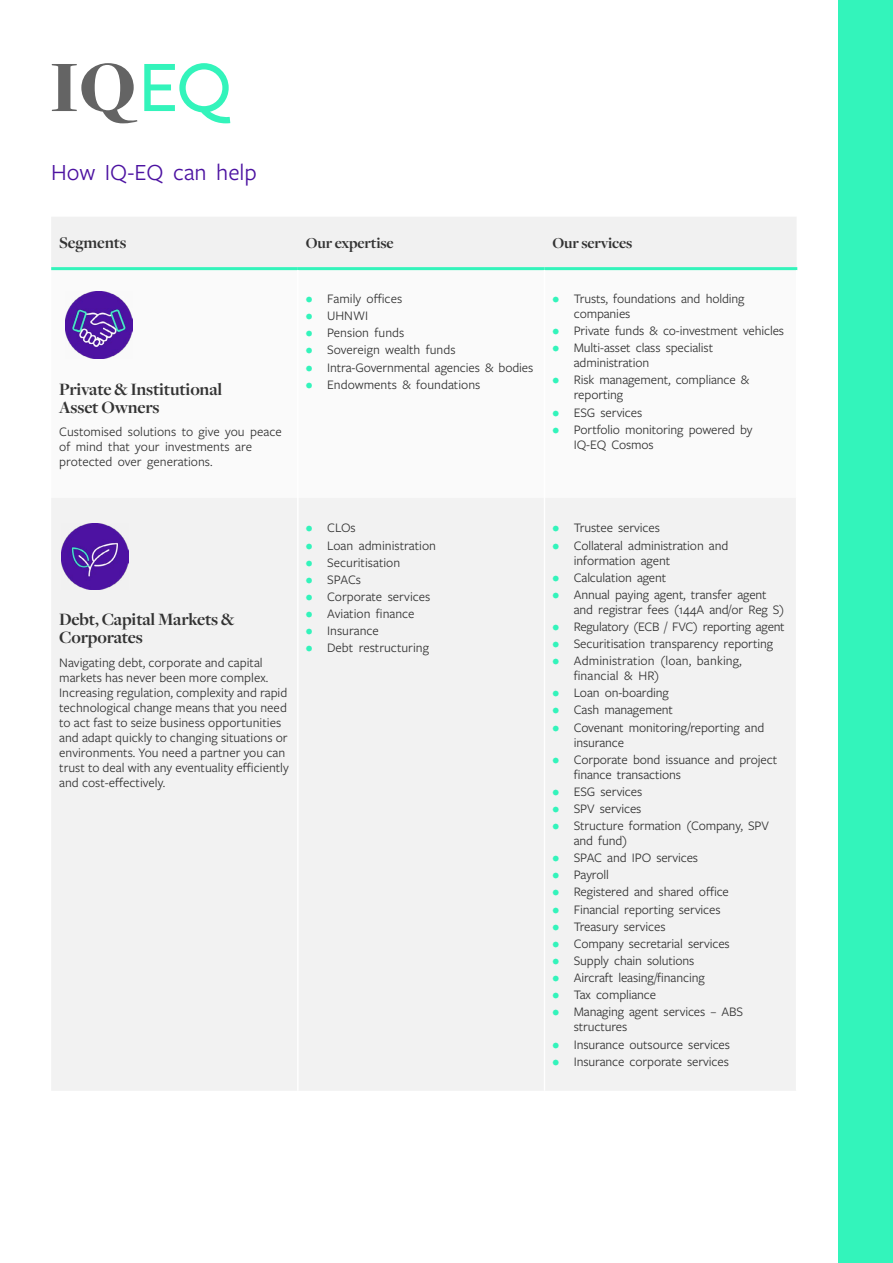
<style>
.page{position:relative;width:893px;height:1263px;background:#fff}
.page>*{position:absolute;margin:0;border:0;box-sizing:border-box;transform-origin:0 0}
.t1{font:24px "Freight Sans Pro";color:#4c12a1}
.t2{font:700 18px/18px "Freight Disp Pro";letter-spacing:-.01em;color:#333}
.t3{font:700 16.95px "Freight Disp Pro";letter-spacing:-.01em;color:#333}
.t4{font:700 15.9px "Freight Disp Pro";letter-spacing:-.01em;color:#333}
.t5{font:13.5px/15px "Freight Sans Pro";letter-spacing:-.01em;color:#333}
.t6{font:13.5px/15px "Freight Sans Pro";letter-spacing:.01em;color:#333}
.s1{font-size:15px;color:#33f4bb}
</style>
<div class="page">
<div style="left:839px;top:0;width:54px;height:1263px;background:#33f4bb"></div>
<svg style="left:52px;top:63px;width:85px;height:60px"></svg>
<svg style="left:144px;top:63px;width:86px;height:60px"></svg>
<div style="left:51px;top:217px;width:745px;height:50px;background:#f1f1f1"></div>
<svg style="left:51px;top:270px;width:745px;height:89px"></svg>
<div style="left:51px;top:498px;width:745px;height:593px;background:#f2f2f2"></div>
<hr style="left:51px;top:267px;width:247px;height:3px;background:#33f4bb">
<hr style="left:298px;top:267px;width:246px;height:3px;background:#33f4bb">
<hr style="left:544px;top:267px;width:253px;height:3px;background:#33f4bb">
<hr style="left:544px;top:270px;width:1px;height:228px;background:#fff">
<hr style="left:544px;top:498px;width:1px;height:593px;background:#fff">
<hr style="left:297px;top:270px;width:2px;height:228px;background:#fff">
<hr style="left:297px;top:498px;width:2px;height:593px;background:#fff">
<img style="left:61px;top:523px;width:67px;height:67px">
<img style="left:66px;top:291px;width:67px;height:67px">
<h1 class="t1" style="left:51px;top:156px;width:207px">How IQ-EQ can help</h1>
<p class="t3" style="left:59px;top:232px;width:69px">Segments</p>
<p class="t4" style="left:306px;top:232px;width:89px">Our expertise</p>
<p class="t4" style="left:552px;top:232px;width:81px">Our services</p>
<h2 class="t2" style="left:59px;top:380px;width:165px">Private &amp; Institutional<br>Asset Owners</h2>
<p class="t5" style="left:59px;top:424px;width:224px">Customised solutions to give you peace of mind that your investments are protected over generations.</p>
<p class="t5" style="left:306px;top:291px;width:98px"><span class="s1">•</span> Family offices</p>
<p class="t5" style="left:306px;top:308px;width:64px"><span class="s1">•</span> UHNWI</p>
<p class="t5" style="left:306px;top:325px;width:100px"><span class="s1">•</span> Pension funds</p>
<p class="t5" style="left:306px;top:342px;width:151px"><span class="s1">•</span> Sovereign wealth funds</p>
<p class="t5" style="left:306px;top:359px;width:229px"><span class="s1">•</span> Intra-Governmental agencies &amp; bodies</p>
<p class="t5" style="left:306px;top:376px;width:176px"><span class="s1">•</span> Endowments &amp; foundations</p>
<p class="t5" style="left:574px;top:291px;width:172px;text-indent:-21px"><span class="s1">•</span> Trusts, foundations and holding companies</p>
<p class="t5" style="left:552px;top:323px;width:233px"><span class="s1">•</span> Private funds &amp; co-investment vehicles</p>
<p class="t5" style="left:574px;top:340px;width:141px;text-indent:-21px"><span class="s1">•</span> Multi-asset class specialist administration</p>
<p class="t5" style="left:574px;top:372px;width:177px;text-indent:-21px"><span class="s1">•</span> Risk management, compliance &amp; reporting</p>
<p class="t5" style="left:552px;top:404px;width:91px"><span class="s1">•</span> ESG services</p>
<p class="t5" style="left:574px;top:421px;width:180px;text-indent:-21px"><span class="s1">•</span> Portfolio monitoring powered by<br>IQ-EQ Cosmos</p>
<h2 class="t2" style="left:59px;top:610px;width:177px">Debt, Capital Markets &amp;<br>Corporates</h2>
<p class="t5" style="left:59px;top:654px;width:231px">Navigating debt, corporate and capital markets has never been more complex.<br>Increasing regulation, complexity and rapid technological change means that you need to act fast to seize business opportunities and adapt quickly to changing situations or environments. You need a partner you can trust to deal with any eventuality efficiently and cost-effectively.</p>
<p class="t5" style="left:306px;top:520px;width:51px"><span class="s1">•</span> CLOs</p>
<p class="t5" style="left:306px;top:537px;width:132px"><span class="s1">•</span> Loan administration</p>
<p class="t5" style="left:306px;top:554px;width:96px"><span class="s1">•</span> Securitisation</p>
<p class="t5" style="left:306px;top:571px;width:57px"><span class="s1">•</span> SPACs</p>
<p class="t5" style="left:306px;top:588px;width:126px"><span class="s1">•</span> Corporate services</p>
<p class="t5" style="left:306px;top:606px;width:110px"><span class="s1">•</span> Aviation finance</p>
<p class="t5" style="left:306px;top:623px;width:75px"><span class="s1">•</span> Insurance</p>
<p class="t5" style="left:306px;top:640px;width:125px"><span class="s1">•</span> Debt restructuring</p>
<p class="t5" style="left:552px;top:520px;width:109px"><span class="s1">•</span> Trustee services</p>
<p class="t5" style="left:574px;top:537px;width:156px;text-indent:-21px"><span class="s1">•</span> Collateral administration and information agent</p>
<p class="t5" style="left:552px;top:569px;width:115px"><span class="s1">•</span> Calculation agent</p>
<p class="t5" style="left:574px;top:586px;width:212px;text-indent:-21px"><span class="s1">•</span> Annual paying agent, transfer agent and registrar fees (144A and/or Reg S)</p>
<p class="t5" style="left:552px;top:618px;width:234px"><span class="s1">•</span> Regulatory (ECB / FVC) reporting agent</p>
<p class="t5" style="left:552px;top:636px;width:222px"><span class="s1">•</span> Securitisation transparency reporting</p>
<p class="t6" style="left:574px;top:653px;width:169px;text-indent:-21px"><span class="s1">•</span> Administration (loan, banking, financial &amp; HR)</p>
<p class="t5" style="left:552px;top:685px;width:118px"><span class="s1">•</span> Loan on-boarding</p>
<p class="t5" style="left:552px;top:702px;width:122px"><span class="s1">•</span> Cash management</p>
<p class="t5" style="left:574px;top:719px;width:192px;text-indent:-21px"><span class="s1">•</span> Covenant monitoring/reporting and insurance</p>
<p class="t5" style="left:574px;top:751px;width:205px;text-indent:-21px"><span class="s1">•</span> Corporate bond issuance and project finance transactions</p>
<p class="t5" style="left:552px;top:783px;width:91px"><span class="s1">•</span> ESG services</p>
<p class="t5" style="left:552px;top:800px;width:90px"><span class="s1">•</span> SPV services</p>
<p class="t5" style="left:574px;top:818px;width:197px;text-indent:-21px"><span class="s1">•</span> Structure formation (Company, SPV and fund)</p>
<p class="t5" style="left:552px;top:850px;width:147px"><span class="s1">•</span> SPAC and IPO services</p>
<p class="t5" style="left:552px;top:867px;width:58px"><span class="s1">•</span> Payroll</p>
<p class="t5" style="left:552px;top:884px;width:178px"><span class="s1">•</span> Registered and shared office</p>
<p class="t5" style="left:552px;top:901px;width:170px"><span class="s1">•</span> Financial reporting services</p>
<p class="t5" style="left:552px;top:918px;width:115px"><span class="s1">•</span> Treasury services</p>
<p class="t5" style="left:552px;top:935px;width:179px"><span class="s1">•</span> Company secretarial services</p>
<p class="t5" style="left:552px;top:952px;width:143px"><span class="s1">•</span> Supply chain solutions</p>
<p class="t5" style="left:552px;top:970px;width:154px"><span class="s1">•</span> Aircraft leasing/financing</p>
<p class="t5" style="left:552px;top:987px;width:105px"><span class="s1">•</span> Tax compliance</p>
<p class="t5" style="left:574px;top:1004px;width:171px;text-indent:-21px"><span class="s1">•</span> Managing agent services – ABS structures</p>
<p class="t5" style="left:552px;top:1036px;width:179px"><span class="s1">•</span> Insurance outsource services</p>
<p class="t5" style="left:552px;top:1053px;width:178px"><span class="s1">•</span> Insurance corporate services</p>
</div>
